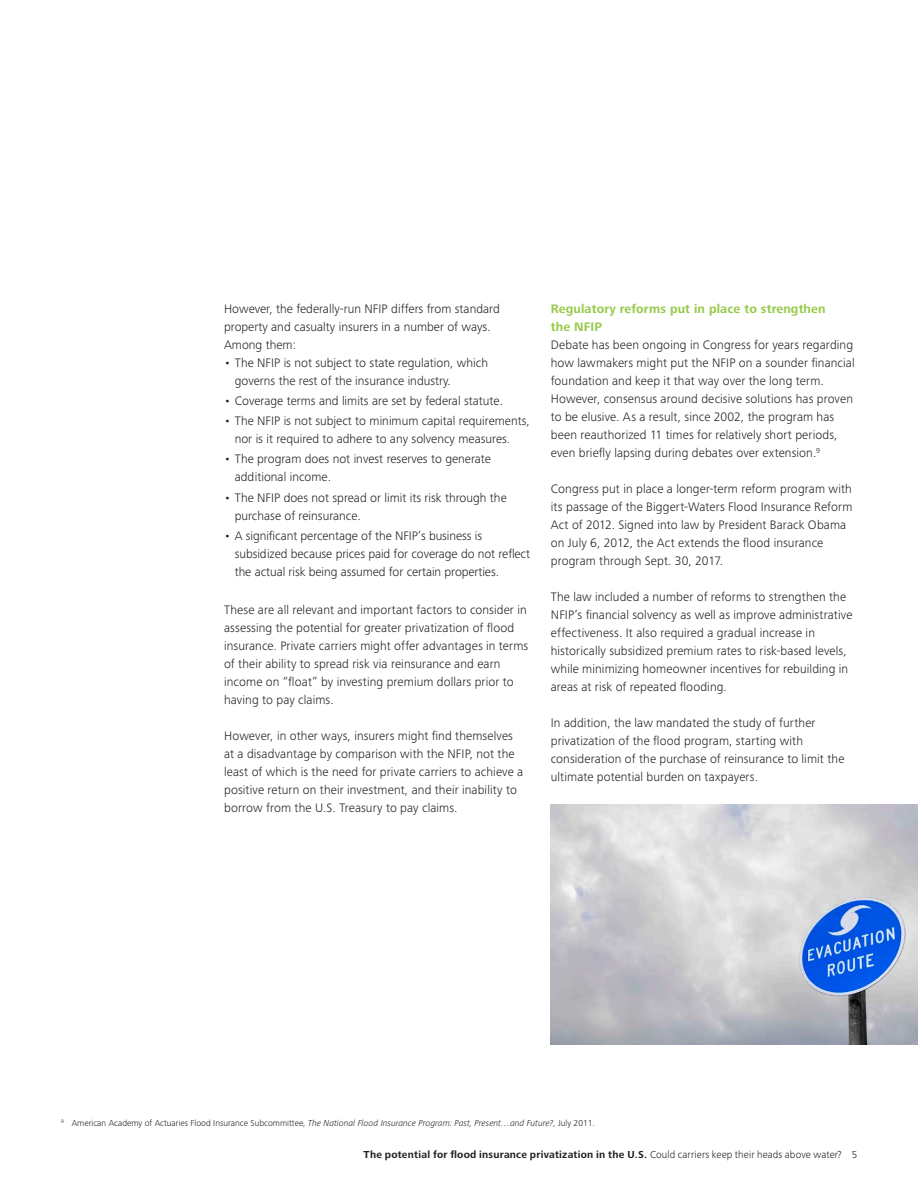
<style>
.page{position:relative;width:918px;height:1188px;background:#fff}
.page>*{position:absolute;margin:0;border:0;box-sizing:border-box;transform-origin:0 0}
.main_Body_copy{font:300 12.75px/18px "Frutiger Next Pro";letter-spacing:.005em;color:#231f20}
.Body_styles_Body_cop{font:300 12.75px/18px "Frutiger Next Pro";color:#231f20}
.Subhead_styles_B_Sub{font:700 12.75px/18px "Frutiger Next Pro";letter-spacing:.01em;color:#97ca49}
.t1{font:700 10.5px "Frutiger Next Pro";letter-spacing:.02em;color:#231f20}
.Caption_styles_Capti{font:300 9px "Frutiger Next Pro";color:#231f20}
.s1{font-style:italic}
.s2{font-weight:300}
</style>
<div class="page">
<img style="left:551px;top:805px;width:367px;height:239px">
<p class="Body_styles_Body_cop" style="left:224px;top:300px;width:277px">However, the federally-run NFIP differs from standard property and casualty insurers in a number of ways.<br>Among them:</p>
<p class="main_Body_copy" style="left:235px;top:354px;width:255px;text-indent:-11px">• The NFIP is not subject to state regulation, which governs the rest of the insurance industry.</p>
<p class="main_Body_copy" style="left:224px;top:392px;width:280px">• Coverage terms and limits are set by federal statute.</p>
<p class="main_Body_copy" style="left:235px;top:412px;width:297px;text-indent:-11px">• The NFIP is not subject to minimum capital requirements, nor is it required to adhere to any solvency measures.</p>
<p class="main_Body_copy" style="left:235px;top:450px;width:258px;text-indent:-11px">• The program does not invest reserves to generate additional income.</p>
<p class="main_Body_copy" style="left:235px;top:488px;width:274px;text-indent:-11px">• The NFIP does not spread or limit its risk through the purchase of reinsurance.</p>
<p class="main_Body_copy" style="left:235px;top:526px;width:297px;text-indent:-11px">• A significant percentage of the NFIP’s business is subsidized because prices paid for coverage do not reflect the actual risk being assumed for certain properties.</p>
<p class="main_Body_copy" style="left:224px;top:601px;width:306px">These are all relevant and important factors to consider in assessing the potential for greater privatization of flood insurance. Private carriers might offer advantages in terms of their ability to spread risk via reinsurance and earn income on “float” by investing premium dollars prior to having to pay claims.</p>
<p class="main_Body_copy" style="left:224px;top:727px;width:301px">However, in other ways, insurers might find themselves at a disadvantage by comparison with the NFIP, not the least of which is the need for private carriers to achieve a positive return on their investment, and their inability to borrow from the U.S. Treasury to pay claims.</p>
<p class="Subhead_styles_B_Sub" style="left:551px;top:300px;width:276px">Regulatory reforms put in place to strengthen the NFIP</p>
<p class="main_Body_copy" style="left:551px;top:336px;width:305px">Debate has been ongoing in Congress for years regarding how lawmakers might put the NFIP on a sounder financial foundation and keep it that way over the long term.<br>However, consensus around decisive solutions has proven to be elusive. As a result, since 2002, the program has been reauthorized 11 times for relatively short periods, even briefly lapsing during debates over extension.<sup>9</sup></p>
<p class="main_Body_copy" style="left:551px;top:480px;width:303px">Congress put in place a longer-term reform program with its passage of the Biggert-Waters Flood Insurance Reform Act of 2012. Signed into law by President Barack Obama on July 6, 2012, the Act extends the flood insurance program through Sept. 30, 2017.</p>
<p class="main_Body_copy" style="left:551px;top:588px;width:303px">The law included a number of reforms to strengthen the NFIP’s financial solvency as well as improve administrative effectiveness. It also required a gradual increase in historically subsidized premium rates to risk-based levels, while minimizing homeowner incentives for rebuilding in areas at risk of repeated flooding.</p>
<p class="main_Body_copy" style="left:551px;top:714px;width:295px">In addition, the law mandated the study of further privatization of the flood program, starting with consideration of the purchase of reinsurance to limit the ultimate potential burden on taxpayers.</p>
<p class="Caption_styles_Capti" style="left:61px;top:1118px;width:535px"><sup>9</sup> American Academy of Actuaries Flood Insurance Subcommittee, <span class="s1">The National Flood Insurance Program: Past, Present…and Future?</span>, July 2011.</p>
<p class="t1" style="left:364px;top:1148px;width:495px">The potential for flood insurance privatization in the U.S. <span class="s2">Could carriers keep their heads above water? 5</span></p>
</div>
